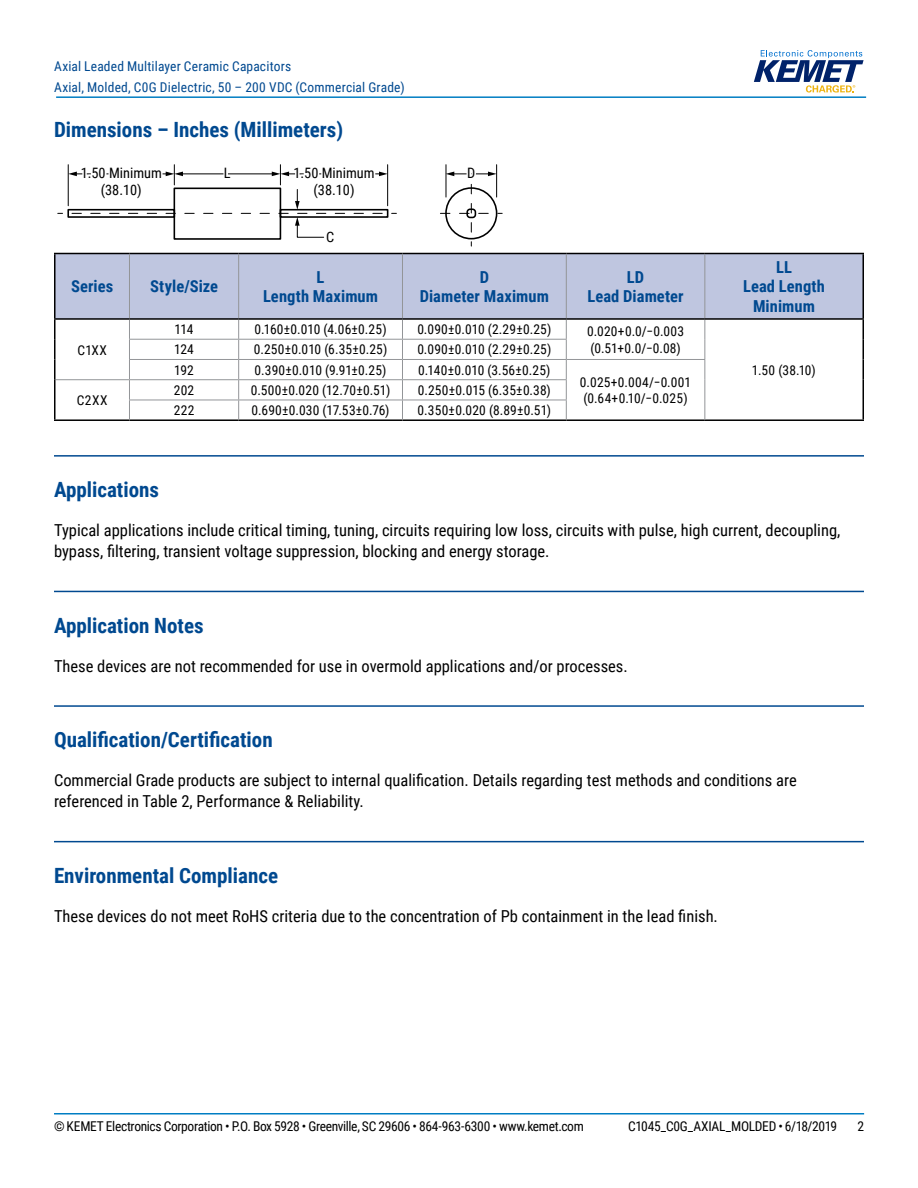
<style>
.page{position:relative;width:918px;height:1188px;background:#fff}
.page>*{position:absolute;margin:0;border:0;box-sizing:border-box;transform-origin:0 0}
.t1{font:700 21px "Roboto Condensed";color:#004990}
.t2{font:16.5px/21px "Roboto Condensed";color:#000}
.t3{font:700 16.5px/19.8px "Roboto Condensed";letter-spacing:.005em;color:#004990;text-align:center}
.t4{font:14.4px/17.2px "Roboto Condensed";color:#000;text-align:center}
.t5{font:13.5px "Roboto Condensed";letter-spacing:-.015em;color:#000}
.t6{font:13.5px/21px "Roboto Condensed";letter-spacing:.015em;color:#004990}
.t7{font:13.5px "Roboto Condensed";letter-spacing:.01em;color:#000}
.t8{font:13.5px "Roboto Condensed";letter-spacing:.015em;color:#000}
.t9{font:13.5px "Roboto Condensed";letter-spacing:.005em;color:#000}
.t10{font:13.5px/16.2px "Roboto Condensed";letter-spacing:.02em;color:#000}
.t11{font:13.5px "Roboto Condensed";letter-spacing:.025em;color:#000}
</style>
<div class="page">
<hr style="left:54px;top:1113px;width:810px;height:2px;background:#007dc3">
<hr style="left:56px;top:96px;width:810px;height:2px;background:#007dc3">
<svg style="left:754px;top:50px;width:110px;height:43px"></svg>
<hr style="left:54px;top:455px;width:810px;height:2px;background:#004990">
<hr style="left:54px;top:591px;width:810px;height:1px;background:#004990">
<hr style="left:54px;top:705px;width:810px;height:2px;background:#004990">
<hr style="left:54px;top:841px;width:810px;height:1px;background:#004990">
<div style="left:174px;top:188px;width:107px;height:52px;border:2px solid #000"></div>
<svg style="left:58px;top:164px;width:338px;height:74px"></svg>
<svg style="left:440px;top:164px;width:62px;height:82px"></svg>
<div style="left:56px;top:254px;width:806px;height:64px;background:#bfc6e0"></div>
<hr style="left:54px;top:253px;width:75px;height:1px;background:#000">
<hr style="left:54px;top:254px;width:2px;height:64px;background:#000">
<hr style="left:129px;top:253px;width:110px;height:1px;background:#000">
<hr style="left:239px;top:253px;width:163px;height:1px;background:#000">
<hr style="left:402px;top:253px;width:164px;height:1px;background:#000">
<hr style="left:566px;top:253px;width:139px;height:1px;background:#000">
<hr style="left:705px;top:253px;width:159px;height:1px;background:#000">
<hr style="left:862px;top:254px;width:2px;height:64px;background:#000">
<svg style="left:862px;top:320px;width:2px;height:19px"></svg>
<hr style="left:862px;top:339px;width:2px;height:20px;background:#000">
<hr style="left:862px;top:359px;width:2px;height:21px;background:#000">
<hr style="left:54px;top:380px;width:2px;height:20px;background:#000">
<hr style="left:862px;top:380px;width:2px;height:20px;background:#000">
<svg style="left:54px;top:400px;width:2px;height:19px"></svg>
<svg style="left:862px;top:400px;width:2px;height:19px"></svg>
<hr style="left:54px;top:419px;width:75px;height:2px;background:#000">
<hr style="left:129px;top:419px;width:110px;height:2px;background:#000">
<hr style="left:239px;top:419px;width:163px;height:2px;background:#000">
<hr style="left:402px;top:419px;width:164px;height:2px;background:#000">
<hr style="left:566px;top:419px;width:139px;height:2px;background:#000">
<hr style="left:705px;top:419px;width:159px;height:2px;background:#000">
<hr style="left:129px;top:254px;width:1px;height:64px;background:#939598">
<hr style="left:238px;top:254px;width:1px;height:64px;background:#939598">
<hr style="left:402px;top:254px;width:1px;height:64px;background:#939598">
<hr style="left:566px;top:254px;width:1px;height:64px;background:#939598">
<hr style="left:704px;top:254px;width:1px;height:64px;background:#939598">
<hr style="left:56px;top:379px;width:73px;height:1px;background:#939598">
<hr style="left:129px;top:379px;width:110px;height:1px;background:#939598">
<hr style="left:239px;top:379px;width:163px;height:1px;background:#939598">
<hr style="left:402px;top:379px;width:165px;height:1px;background:#939598">
<hr style="left:129px;top:400px;width:110px;height:1px;background:#939598">
<svg style="left:129px;top:320px;width:1px;height:99px"></svg>
<hr style="left:239px;top:400px;width:163px;height:1px;background:#939598">
<svg style="left:238px;top:320px;width:1px;height:99px"></svg>
<hr style="left:402px;top:400px;width:165px;height:1px;background:#939598">
<svg style="left:402px;top:320px;width:1px;height:99px"></svg>
<svg style="left:566px;top:320px;width:1px;height:99px"></svg>
<svg style="left:704px;top:320px;width:1px;height:99px"></svg>
<hr style="left:54px;top:318px;width:75px;height:2px;background:#000">
<svg style="left:54px;top:320px;width:2px;height:19px"></svg>
<hr style="left:129px;top:318px;width:110px;height:2px;background:#000">
<hr style="left:239px;top:318px;width:163px;height:2px;background:#000">
<hr style="left:402px;top:318px;width:164px;height:2px;background:#000">
<hr style="left:566px;top:318px;width:139px;height:2px;background:#000">
<hr style="left:705px;top:318px;width:159px;height:2px;background:#000">
<hr style="left:54px;top:339px;width:2px;height:20px;background:#000">
<hr style="left:54px;top:359px;width:2px;height:21px;background:#000">
<hr style="left:129px;top:339px;width:110px;height:1px;background:#939598">
<hr style="left:239px;top:339px;width:163px;height:1px;background:#939598">
<hr style="left:402px;top:339px;width:165px;height:1px;background:#939598">
<hr style="left:129px;top:359px;width:110px;height:1px;background:#939598">
<hr style="left:239px;top:359px;width:163px;height:1px;background:#939598">
<hr style="left:402px;top:359px;width:164px;height:1px;background:#939598">
<hr style="left:566px;top:359px;width:139px;height:1px;background:#939598">
<p class="t6" style="left:54px;top:55px;width:352px">Axial Leaded Multilayer Ceramic Capacitors<br>Axial, Molded, C0G Dielectric, 50 – 200 VDC (Commercial Grade)</p>
<p class="t1" style="left:54px;top:115px;width:291px">Dimensions – Inches (Millimeters)</p>
<p class="t4" style="left:81px;top:163px;width:83px">1.50 Minimum (38.10)</p>
<p class="t4" style="left:224px;top:163px;width:8px">L</p>
<p class="t4" style="left:293px;top:163px;width:83px">1.50 Minimum</p>
<p class="t4" style="left:467px;top:163px;width:10px">D</p>
<p class="t4" style="left:313px;top:181px;width:43px">(38.10)</p>
<p class="t4" style="left:326px;top:228px;width:10px">C</p>
<p class="t3" style="left:71px;top:276px;width:44px">Series</p>
<p class="t3" style="left:150px;top:276px;width:70px">Style/Size</p>
<p class="t3" style="left:263px;top:266px;width:117px">L<br>Length Maximum</p>
<p class="t3" style="left:420px;top:266px;width:131px">D<br>Diameter Maximum</p>
<p class="t3" style="left:587px;top:266px;width:98px">LD<br>Lead Diameter</p>
<p class="t3" style="left:743px;top:256px;width:83px">LL<br>Lead Length<br>Minimum</p>
<p class="t5" style="left:78px;top:340px;width:31px">C1XX</p>
<p class="t5" style="left:175px;top:320px;width:20px">114</p>
<p class="t9" style="left:255px;top:320px;width:134px">0.160±0.010 (4.06±0.25)</p>
<p class="t7" style="left:417px;top:320px;width:136px">0.090±0.010 (2.29±0.25)</p>
<p class="t10" style="left:587px;top:323px;width:99px">0.020+0.0/−0.003 (0.51+0.0/−0.08)</p>
<p class="t5" style="left:174px;top:340px;width:21px">124</p>
<p class="t7" style="left:254px;top:340px;width:135px">0.250±0.010 (6.35±0.25)</p>
<p class="t7" style="left:417px;top:340px;width:136px">0.090±0.010 (2.29±0.25)</p>
<p class="t5" style="left:174px;top:360px;width:21px">192</p>
<p class="t9" style="left:255px;top:360px;width:134px">0.390±0.010 (9.91±0.25)</p>
<p class="t9" style="left:418px;top:360px;width:134px">0.140±0.010 (3.56±0.25)</p>
<p class="t5" style="left:752px;top:360px;width:65px">1.50 (38.10)</p>
<p class="t11" style="left:580px;top:372px;width:113px">0.025+0.004/−0.001</p>
<p class="t5" style="left:174px;top:381px;width:22px">202</p>
<p class="t8" style="left:251px;top:381px;width:141px">0.500±0.020 (12.70±0.51)</p>
<p class="t7" style="left:418px;top:381px;width:135px">0.250±0.015 (6.35±0.38)</p>
<p class="t5" style="left:174px;top:401px;width:22px">222</p>
<p class="t8" style="left:252px;top:401px;width:140px">0.690±0.030 (17.53±0.76)</p>
<p class="t8" style="left:418px;top:401px;width:135px">0.350±0.020 (8.89±0.51)</p>
<p class="t5" style="left:77px;top:391px;width:32px">C2XX</p>
<p class="t5" style="left:584px;top:389px;width:106px">(0.64+0.10/−0.025)</p>
<p class="t1" style="left:54px;top:475px;width:107px">Applications</p>
<p class="t2" style="left:54px;top:519px;width:788px">Typical applications include critical timing, tuning, circuits requiring low loss, circuits with pulse, high current, decoupling, bypass, filtering, transient voltage suppression, blocking and energy storage.</p>
<p class="t1" style="left:54px;top:611px;width:151px">Application Notes</p>
<p class="t2" style="left:54px;top:655px;width:575px">These devices are not recommended for use in overmold applications and/or processes.</p>
<p class="t1" style="left:54px;top:725px;width:220px">Qualification/Certification</p>
<p class="t2" style="left:54px;top:769px;width:744px">Commercial Grade products are subject to internal qualification. Details regarding test methods and conditions are referenced in Table 2, Performance &amp; Reliability.</p>
<p class="t1" style="left:54px;top:861px;width:226px">Environmental Compliance</p>
<p class="t2" style="left:54px;top:905px;width:665px">These devices do not meet RoHS criteria due to the concentration of Pb containment in the lead finish.</p>
<p class="t5" style="left:54px;top:1116px;width:531px">© KEMET Electronics Corporation • P.O. Box 5928 • Greenville, SC 29606 • 864-963-6300 • www.kemet.com</p>
<p class="t5" style="left:628px;top:1116px;width:210px">C1045_C0G_AXIAL_MOLDED • 6/18/2019</p>
<p class="t5" style="left:857px;top:1116px;width:8px">2</p>
</div>
